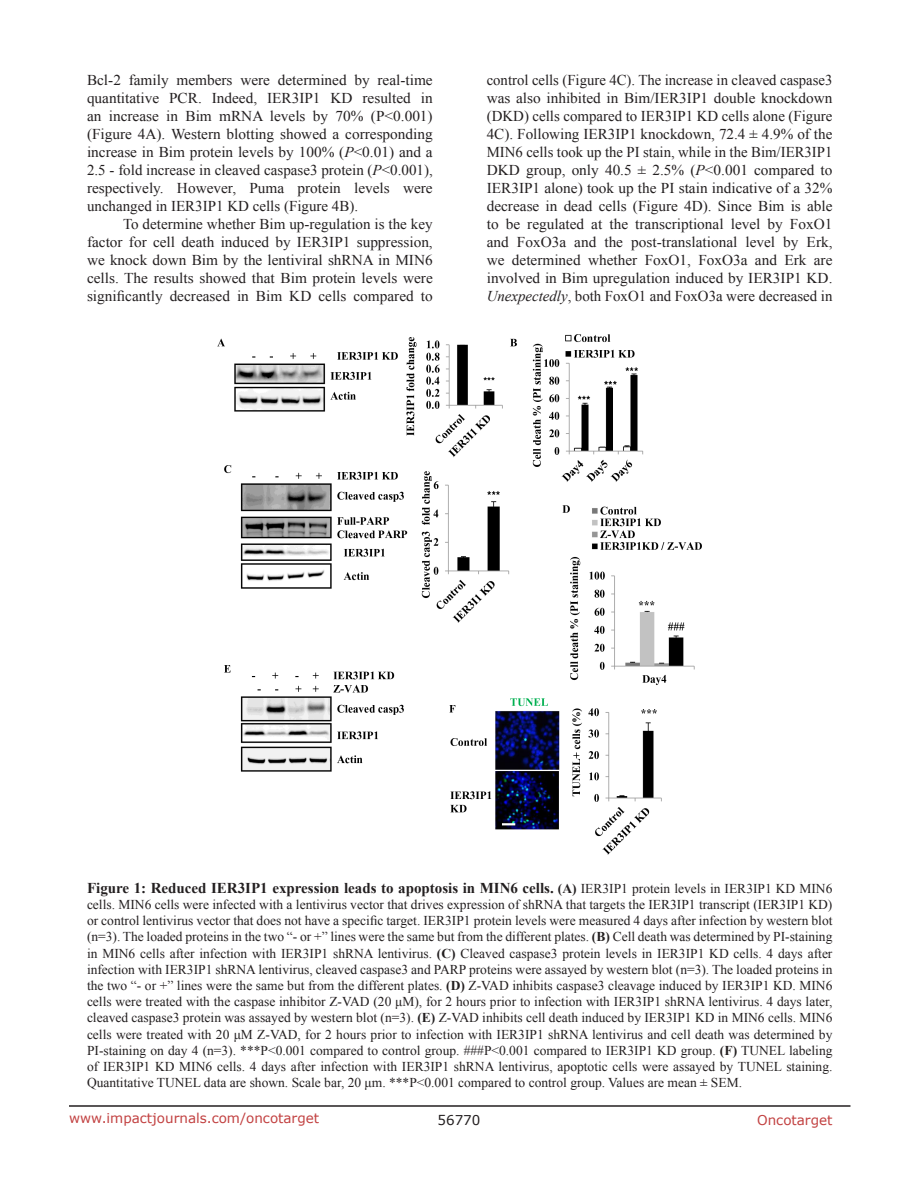
<style>
.page{position:relative;width:918px;height:1188px;background:#fff}
.page>*{position:absolute;margin:0;border:0;box-sizing:border-box;transform-origin:0 0}
.BodyText{font:15px/18px "Times New Roman";color:#231f20;text-align:justify}
.figuretext{font:700 15px "Times New Roman";color:#231f20}
.figuretext-2{font:13.5px/16.2px "Times New Roman";color:#231f20;text-align:justify}
.t1{font:13.5px "Verdana";color:#c24141}
.t2{font:13.5px "Verdana";color:#231f20}
.s1{font-style:italic}
.s2{font-size:13.5px}
.s3{font-weight:400;font-size:13.5px}
.s4{font-weight:700}
</style>
<div class="page">
<hr style="left:69px;top:1105px;width:781px;height:2px;background:#231f20">
<img style="left:217px;top:334px;width:485px;height:521px">
<p class="BodyText" style="left:87px;top:71px;width:347px">Bcl-2 family members were determined by real-time quantitative PCR. Indeed, IER3IP1 KD resulted in an increase in Bim mRNA levels by 70% (P&lt;0.001) (Figure 4A). Western blotting showed a corresponding increase in Bim protein levels by 100% (<span class="s1">P</span>&lt;0.01) and a 2.5 - fold increase in cleaved caspase3 protein (<span class="s1">P</span>&lt;0.001), respectively. However, Puma protein levels were unchanged in IER3IP1 KD cells (Figure 4B).</p>
<p class="BodyText" style="left:87px;top:215px;width:347px;text-indent:36px">To determine whether Bim up-regulation is the key factor for cell death induced by IER3IP1 suppression, we knock down Bim by the lentiviral shRNA in MIN6 cells. The results showed that Bim protein levels were significantly decreased in Bim KD cells compared to</p>
<p class="BodyText" style="left:487px;top:71px;width:347px">control cells (Figure 4C). The increase in cleaved caspase3 was also inhibited in Bim/IER3IP1 double knockdown (DKD) cells compared to IER3IP1 KD cells alone (Figure 4C). Following IER3IP1 knockdown, 72.4 ± 4.9% of the MIN6 cells took up the PI stain, while in the Bim/IER3IP1<br>DKD group, only 40.5 ± 2.5% (<span class="s1">P</span>&lt;0.001 compared to IER3IP1 alone) took up the PI stain indicative of a 32% decrease in dead cells (Figure 4D). Since Bim is able to be regulated at the transcriptional level by FoxO1 and FoxO3a and the post-translational level by Erk, we determined whether FoxO1, FoxO3a and Erk are involved in Bim upregulation induced by IER3IP1 KD.<br><span class="s1">Unexpectedly</span>, both FoxO1 and FoxO3a were decreased in</p>
<p class="figuretext" style="left:87px;top:877px;width:747px">Figure 1: Reduced IER3IP1 expression leads to apoptosis in MIN6 cells. <span class="s2">(A)</span> <span class="s3">IER3IP1 protein levels in IER3IP1 KD MIN6</span></p>
<p class="figuretext-2" style="left:87px;top:896px;width:747px">cells. MIN6 cells were infected with a lentivirus vector that drives expression of shRNA that targets the IER3IP1 transcript (IER3IP1 KD) or control lentivirus vector that does not have a specific target. IER3IP1 protein levels were measured 4 days after infection by western blot (n=3). The loaded proteins in the two “- or +” lines were the same but from the different plates. <span class="s4">(B)</span> Cell death was determined by PI-staining in MIN6 cells after infection with IER3IP1 shRNA lentivirus. <span class="s4">(C)</span> Cleaved caspase3 protein levels in IER3IP1 KD cells. 4 days after infection with IER3IP1 shRNA lentivirus, cleaved caspase3 and PARP proteins were assayed by western blot (n=3). The loaded proteins in the two “- or +” lines were the same but from the different plates. <span class="s4">(D)</span> Z-VAD inhibits caspase3 cleavage induced by IER3IP1 KD. MIN6 cells were treated with the caspase inhibitor Z-VAD (20 μM), for 2 hours prior to infection with IER3IP1 shRNA lentivirus. 4 days later, cleaved caspase3 protein was assayed by western blot (n=3). <span class="s4">(E)</span> Z-VAD inhibits cell death induced by IER3IP1 KD in MIN6 cells. MIN6 cells were treated with 20 μM Z-VAD, for 2 hours prior to infection with IER3IP1 shRNA lentivirus and cell death was determined by PI-staining on day 4 (n=3). ***P&lt;0.001 compared to control group. ###P&lt;0.001 compared to IER3IP1 KD group. <span class="s4">(F)</span> TUNEL labeling of IER3IP1 KD MIN6 cells. 4 days after infection with IER3IP1 shRNA lentivirus, apoptotic cells were assayed by TUNEL staining.<br>Quantitative TUNEL data are shown. Scale bar, 20 μm. ***P&lt;0.001 compared to control group. Values are mean ± SEM.</p>
<p class="t1" style="left:69px;top:1109px;width:252px">www.impactjournals.com/oncotarget</p>
<p class="t2" style="left:438px;top:1111px;width:44px">56770</p>
<p class="t1" style="left:757px;top:1111px;width:77px">Oncotarget</p>
</div>
